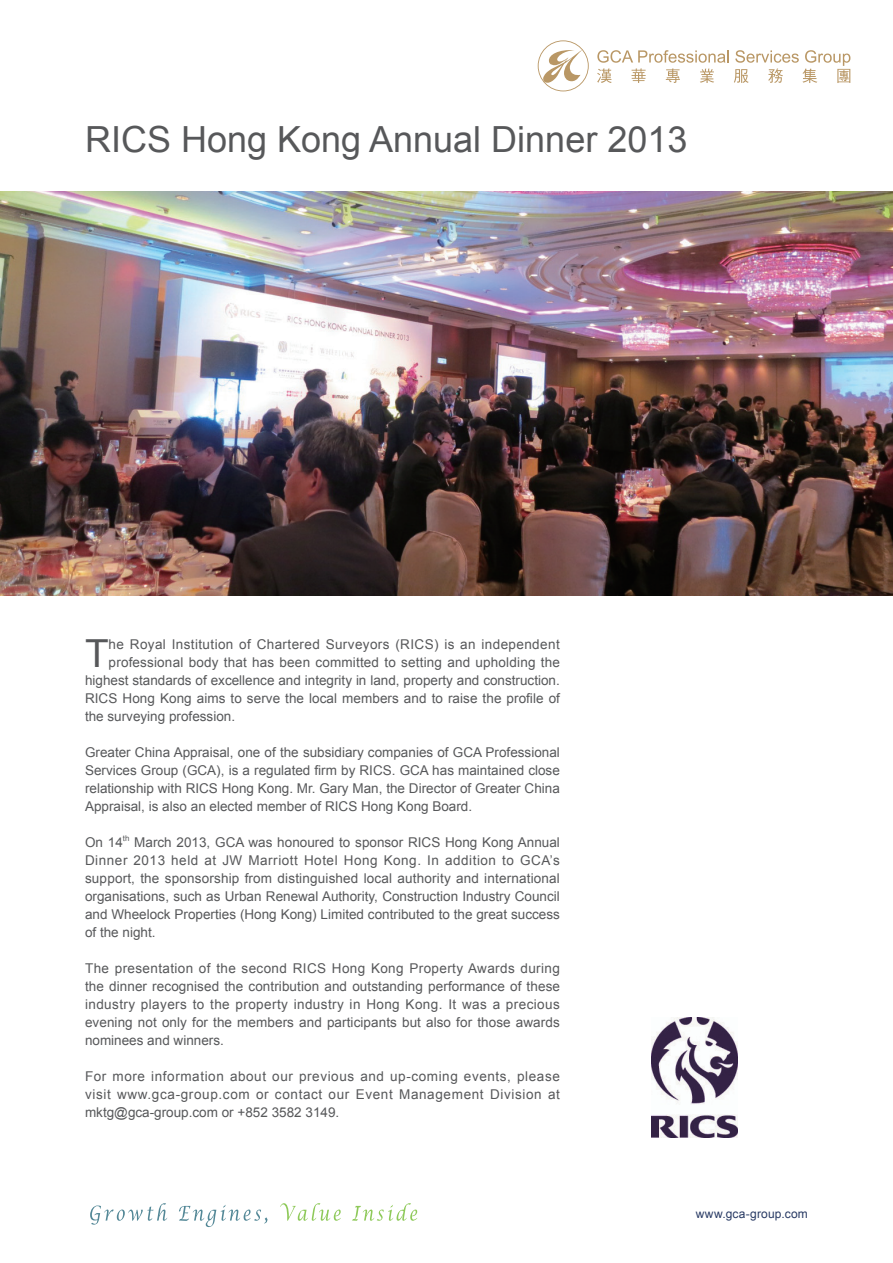
<style>
.page{position:relative;width:893px;height:1263px;background:#fff}
.page>*{position:absolute;margin:0;border:0;box-sizing:border-box;transform-origin:0 0}
.t1{font:38.7px "Arial";color:#57585a}
.t2{font:36px "Arial";color:#57585a}
.t3{font:13.5px/18px "Arial";color:#57585a;text-align:justify}
.t4{font:13.5px "Arial";letter-spacing:.03em;color:#57585a}
.t5{font:12px "Arial";letter-spacing:.015em;color:#273963}
.t6{font:7.8px "Arial";color:#57585a}
</style>
<div class="page">
<svg style="left:538px;top:40px;width:51px;height:51px"></svg>
<svg style="left:597px;top:50px;width:253px;height:33px"></svg>
<svg style="left:90px;top:1203px;width:77px;height:21px"></svg>
<svg style="left:179px;top:1205px;width:88px;height:22px"></svg>
<svg style="left:280px;top:1203px;width:61px;height:18px"></svg>
<svg style="left:352px;top:1203px;width:65px;height:18px"></svg>
<img style="left:652px;top:1017px;width:85px;height:120px">
<img style="left:0;top:191px;width:893px;height:404px">
<h2 class="t2" style="left:85px;top:116px;width:604px">RICS Hong Kong Annual Dinner 2013</h2>
<h1 class="t1" style="left:85px;top:628px;width:25px">T</h1>
<p class="t4" style="left:109px;top:636px;width:453px">he Royal Institution of Chartered Surveyors (RICS) is an independent</p>
<p class="t3" style="left:109px;top:654px;width:453px">professional body that has been committed to setting and upholding the</p>
<p class="t3" style="left:85px;top:672px;width:476px">highest standards of excellence and integrity in land, property and construction.</p>
<p class="t3" style="left:85px;top:690px;width:476px">RICS Hong Kong aims to serve the local members and to raise the profile of</p>
<p class="t3" style="left:85px;top:708px;width:152px">the surveying profession.</p>
<p class="t3" style="left:85px;top:744px;width:476px">Greater China Appraisal, one of the subsidiary companies of GCA Professional Services Group (GCA), is a regulated firm by RICS. GCA has maintained close relationship with RICS Hong Kong. Mr. Gary Man, the Director of Greater China Appraisal, is also an elected member of RICS Hong Kong Board.</p>
<p class="t3" style="left:85px;top:834px;width:39px">On 14</p>
<p class="t6" style="left:123px;top:833px;width:8px">th</p>
<p class="t3" style="left:85px;top:834px;width:476px;text-indent:49px">March 2013, GCA was honoured to sponsor RICS Hong Kong Annual Dinner 2013 held at JW Marriott Hotel Hong Kong. In addition to GCA’s support, the sponsorship from distinguished local authority and international organisations, such as Urban Renewal Authority, Construction Industry Council and Wheelock Properties (Hong Kong) Limited contributed to the great success of the night.</p>
<p class="t3" style="left:85px;top:960px;width:476px">The presentation of the second RICS Hong Kong Property Awards during the dinner recognised the contribution and outstanding performance of these industry players to the property industry in Hong Kong. It was a precious evening not only for the members and participants but also for those awards nominees and winners.</p>
<p class="t3" style="left:85px;top:1068px;width:476px">For more information about our previous and up-coming events, please visit www.gca-group.com or contact our Event Management Division at mktg@gca-group.com or +852 3582 3149.</p>
<p class="t5" style="left:696px;top:1206px;width:114px">www.gca-group.com</p>
</div>
